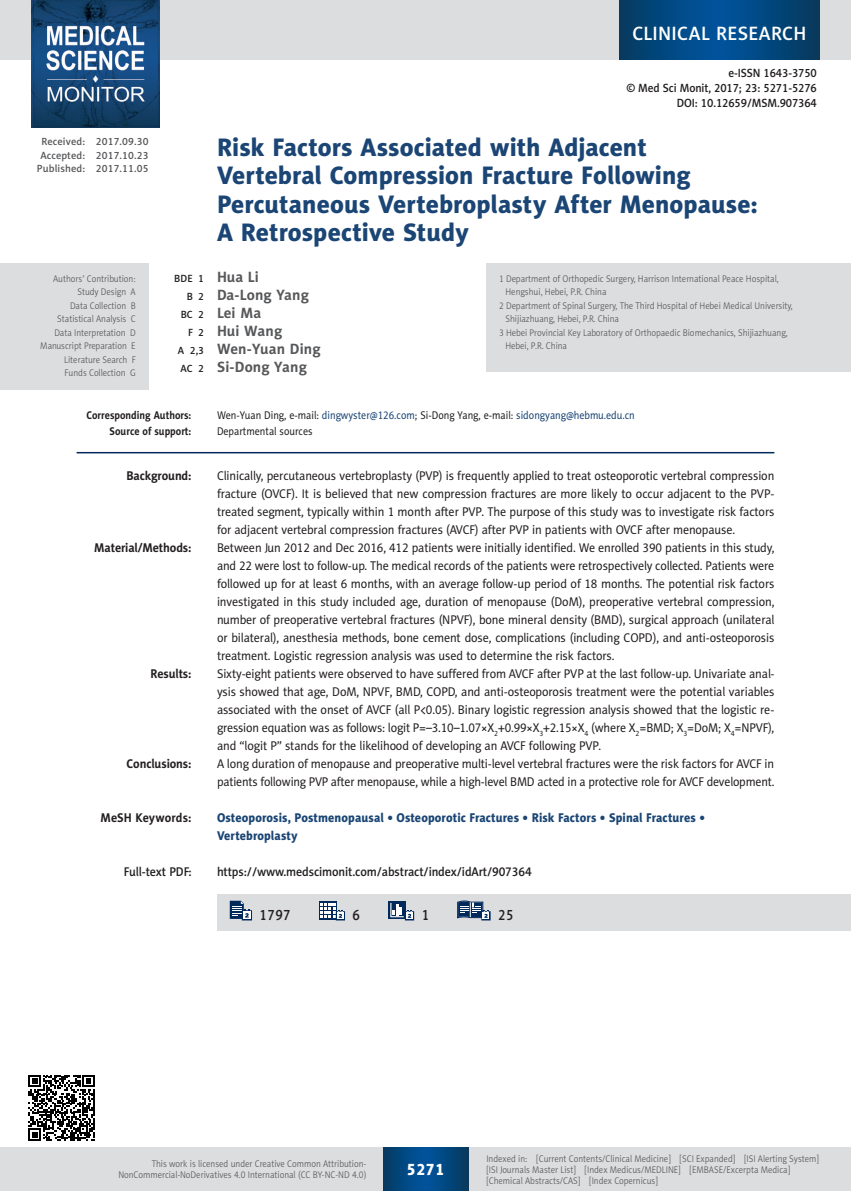
<style>
.page{position:relative;width:851px;height:1191px;background:#fff}
.page>*{position:absolute;margin:0;border:0;box-sizing:border-box;transform-origin:0 0}
.MSM_Tytul{font:25.5px/28.5px "Naomi Sans EFN Heavy";color:#1a4574}
.t1{font:19.5px "Naomi Sans EFN Medium";letter-spacing:.015em;color:#fff}
.t2{font:16.5px "Naomi Sans EFN Heavy";color:#fff}
.MSM_Autorzy{font:700 15px "Naomi Sans EFN";letter-spacing:.01em;color:#57585a}
.MSM_dane{font:15px "Naomi Sans EFN Medium";letter-spacing:.03em;color:#231f20;scale:.9 1}
.MSM_Summary_body{font:12.75px/18px "Naomi Sans EFN";letter-spacing:-.01em;color:#231f20;text-align:justify;scale:.95 1}
.MSM_keywords{font:12.75px/18px "Naomi Sans EFN Heavy";letter-spacing:.005em;color:#1a4574;scale:.95 1}
.MSM_full_text_pdf{font:12.75px "Naomi Sans EFN Medium";letter-spacing:-.01em;color:#231f20;scale:.95 1}
.MSM_Summary_body-2{font:700 12.75px "Naomi Sans EFN";letter-spacing:-.01em;color:#231f20;scale:.95 1}
.MSM_keywords-2{font:700 12.75px "Naomi Sans EFN";letter-spacing:.005em;color:#231f20;scale:.95 1}
.MSM_full_text_pdf-2{font:12px "Naomi Sans EFN Medium";letter-spacing:-.01em;color:#231f20;scale:.95 1}
.MSM_Adres{font:11.25px "Naomi Sans EFN";color:#1a4574;scale:.9 1}
.MSM_Adres-2{font:700 11.25px "Naomi Sans EFN";color:#231f20;scale:.9 1}
.MSM_Support{font:11.25px "Naomi Sans EFN";color:#231f20;scale:.9 1}
.MSM_Support-2{font:700 11.25px "Naomi Sans EFN";color:#231f20;scale:.9 1}
.t3{font:10.5px "Naomi Sans EFN Medium";letter-spacing:.01em;color:#57585a}
.MSM_Afiliacja{font:9.75px/13.5px "Naomi Sans EFN Light";color:#57585a;scale:.9 1}
.s1{font-family:"Naomi Sans EFN Medium";font-weight:400;font-size:10.5px;color:#231f20}
.s2{color:#231f20}
</style>
<div class="page">
<div style="left:217px;top:894px;width:633px;height:36px;background:#dcdddf"></div>
<svg style="left:230px;top:900px;width:22px;height:20px"></svg>
<div style="left:319px;top:901px;width:17px;height:18px;background:#00295c"></div>
<svg style="left:320px;top:902px;width:25px;height:18px"></svg>
<div style="left:388px;top:901px;width:18px;height:18px;background:#00295c"></div>
<svg style="left:390px;top:903px;width:24px;height:17px"></svg>
<svg style="left:457px;top:900px;width:33px;height:20px"></svg>
<hr style="left:77px;top:452px;width:697px;height:1px;background:#00295c">
<div style="left:0;top:264px;width:148px;height:126px;background:#dcdddf"></div>
<div style="left:486px;top:264px;width:364px;height:108px;background:#dcdddf"></div>
<svg style="left:28px;top:1075px;width:67px;height:66px"></svg>
<div style="left:0;top:1148px;width:850px;height:43px;background:#dcdddf"></div>
<svg style="left:383px;top:1147px;width:85px;height:43px;background:#02477e"></svg>
<div style="left:0;top:0;width:850px;height:60px;background:#dcdddf"></div>
<svg style="left:619px;top:0;width:200px;height:60px;background:#02477e"></svg>
<img style="left:32px;top:0;width:127px;height:128px">
<h2 class="t1" style="left:632px;top:22px;width:175px">CLINICAL RESEARCH</h2>
<p class="MSM_full_text_pdf-2" style="left:728px;top:66px;width:95px">e-ISSN 1643-3750</p>
<p class="MSM_full_text_pdf-2" style="left:626px;top:81px;width:202px">© Med Sci Monit, 2017; 23: 5271-5276</p>
<p class="MSM_full_text_pdf-2" style="left:676px;top:96px;width:149px">DOI: 10.12659/MSM.907364</p>
<p class="MSM_Tytul" style="left:217px;top:132px;width:542px">Risk Factors Associated with Adjacent<br>Vertebral Compression Fracture Following Percutaneous Vertebroplasty After Menopause:<br>A Retrospective Study</p>
<p class="MSM_Autorzy" style="left:174px;top:268px;width:86px"><span class="s1">BDE 1</span> Hua Li</p>
<p class="MSM_Autorzy" style="left:187px;top:286px;width:124px"><span class="s1">B 2</span> Da-Long Yang</p>
<p class="MSM_Autorzy" style="left:181px;top:304px;width:82px"><span class="s1">BC 2</span> Lei Ma</p>
<p class="MSM_Autorzy" style="left:188px;top:322px;width:96px"><span class="s1">F 2</span> Hui Wang</p>
<p class="MSM_Autorzy" style="left:178px;top:340px;width:144px"><span class="s1">A 2,3</span> Wen-Yuan Ding</p>
<p class="MSM_Autorzy" style="left:180px;top:358px;width:128px"><span class="s1">AC 2</span> Si-Dong Yang</p>
<p class="MSM_Adres-2" style="left:86px;top:409px;width:118px">Corresponding Authors:</p>
<p class="MSM_Adres" style="left:217px;top:409px;width:465px"><span class="s2">Wen-Yuan Ding, e-mail:</span> dingwyster@126.com<span class="s2">; Si-Dong Yang, e-mail:</span> sidongyang@hebmu.edu.cn</p>
<p class="MSM_Support-2" style="left:110px;top:424px;width:92px">Source of support:</p>
<p class="MSM_Support" style="left:217px;top:424px;width:108px">Departmental sources</p>
<p class="MSM_Summary_body-2" style="left:126px;top:468px;width:70px">Background:</p>
<p class="MSM_Summary_body" style="left:217px;top:467px;width:588px">Clinically, percutaneous vertebroplasty (PVP) is frequently applied to treat osteoporotic vertebral compression fracture (OVCF). It is believed that new compression fractures are more likely to occur adjacent to the PVP&shy;treated segment, typically within 1 month after PVP. The purpose of this study was to investigate risk factors for adjacent vertebral compression fractures (AVCF) after PVP in patients with OVCF after menopause.</p>
<p class="MSM_Summary_body-2" style="left:94px;top:540px;width:104px">Material/Methods:</p>
<p class="MSM_Summary_body" style="left:217px;top:539px;width:588px">Between Jun 2012 and Dec 2016, 412 patients were initially identified. We enrolled 390 patients in this study, and 22 were lost to follow-up. The medical records of the patients were retrospectively collected. Patients were followed up for at least 6 months, with an average follow-up period of 18 months. The potential risk factors investigated in this study included age, duration of menopause (DoM), preoperative vertebral compression, number of preoperative vertebral fractures (NPVF), bone mineral density (BMD), surgical approach (unilateral or bilateral), anesthesia methods, bone cement dose, complications (including COPD), and anti-osteoporosis treatment. Logistic regression analysis was used to determine the risk factors.</p>
<p class="MSM_Summary_body-2" style="left:150px;top:666px;width:45px">Results:</p>
<p class="MSM_Summary_body" style="left:217px;top:665px;width:588px">Sixty-eight patients were observed to have suffered from AVCF after PVP at the last follow-up. Univariate anal&shy;ysis showed that age, DoM, NPVF, BMD, COPD, and anti-osteoporosis treatment were the potential variables associated with the onset of AVCF (all P&lt;0.05). Binary logistic regression analysis showed that the logistic re&shy;gression equation was as follows: logit P=–3.10–1.07×X<sub>2</sub>+0.99×X<sub>3</sub>+2.15×X<sub>4</sub> (where X<sub>2</sub>=BMD; X<sub>3</sub>=DoM; X<sub>4</sub>=NPVF), and “logit P” stands for the likelihood of developing an AVCF following PVP.</p>
<p class="MSM_Summary_body-2" style="left:127px;top:756px;width:70px">Conclusions:</p>
<p class="MSM_Summary_body" style="left:217px;top:755px;width:588px">A long duration of menopause and preoperative multi-level vertebral fractures were the risk factors for AVCF in patients following PVP after menopause, while a high-level BMD acted in a protective role for AVCF development.</p>
<p class="MSM_keywords-2" style="left:100px;top:810px;width:97px">MeSH Keywords:</p>
<p class="MSM_keywords" style="left:217px;top:808px;width:515px">Osteoporosis, Postmenopausal • Osteoporotic Fractures • Risk Factors • Spinal Fractures •<br>Vertebroplasty</p>
<p class="MSM_full_text_pdf" style="left:124px;top:864px;width:73px">Full-text PDF:</p>
<p class="MSM_full_text_pdf" style="left:217px;top:864px;width:333px">https://www.medscimonit.com/abstract/index/idArt/907364</p>
<p class="t3" style="left:41px;top:136px;width:109px">Received: 2017.09.30</p>
<p class="t3" style="left:40px;top:149px;width:110px">Accepted: 2017.10.23</p>
<p class="t3" style="left:37px;top:163px;width:113px">Published: 2017.11.05</p>
<p class="MSM_Afiliacja" style="left:53px;top:272px;width:93px">Authors’ Contribution:</p>
<p class="MSM_Afiliacja" style="left:77px;top:285px;width:66px">Study Design A</p>
<p class="MSM_Afiliacja" style="left:70px;top:299px;width:74px">Data Collection B</p>
<p class="MSM_Afiliacja" style="left:57px;top:312px;width:89px">Statistical Analysis C</p>
<p class="MSM_Afiliacja" style="left:54px;top:326px;width:92px">Data Interpretation D</p>
<p class="MSM_Afiliacja" style="left:40px;top:339px;width:107px">Manuscript Preparation E</p>
<p class="MSM_Afiliacja" style="left:64px;top:353px;width:81px">Literature Search F</p>
<p class="MSM_Afiliacja" style="left:65px;top:366px;width:80px">Funds Collection G</p>
<p class="MSM_Afiliacja" style="left:505px;top:272px;width:305px;text-indent:-6px">1 Department of Orthopedic Surgery, Harrison International Peace Hospital,<br>Hengshui, Hebei, P.R. China</p>
<p class="MSM_Afiliacja" style="left:505px;top:299px;width:321px;text-indent:-6px">2 Department of Spinal Surgery, The Third Hospital of Hebei Medical University,<br>Shijiazhuang, Hebei, P.R. China</p>
<p class="MSM_Afiliacja" style="left:505px;top:326px;width:315px;text-indent:-6px">3 Hebei Provincial Key Laboratory of Orthopaedic Biomechanics, Shijiazhuang,<br>Hebei, P.R. China</p>
<p class="MSM_dane" style="left:259px;top:906px;width:36px">1797</p>
<p class="MSM_dane" style="left:352px;top:906px;width:10px">6</p>
<p class="MSM_dane" style="left:421px;top:906px;width:10px">1</p>
<p class="MSM_dane" style="left:498px;top:906px;width:19px">25</p>
<p class="MSM_Afiliacja" style="left:118px;top:1158px;width:277px;line-height:11.2px;text-align:right">This work is licensed under Creative Common Attribution-<br>NonCommercial-NoDerivatives 4.0 International (CC BY-NC-ND 4.0)</p>
<p class="t2" style="left:406px;top:1159px;width:40px">5271</p>
<p class="MSM_Afiliacja" style="left:486px;top:1152px;width:371px;line-height:11.2px">Indexed in: [Current Contents/Clinical Medicine] [SCI Expanded] [ISI Alerting System] [ISI Journals Master List] [Index Medicus/MEDLINE] [EMBASE/Excerpta Medica] [Chemical Abstracts/CAS] [Index Copernicus]</p>
</div>
